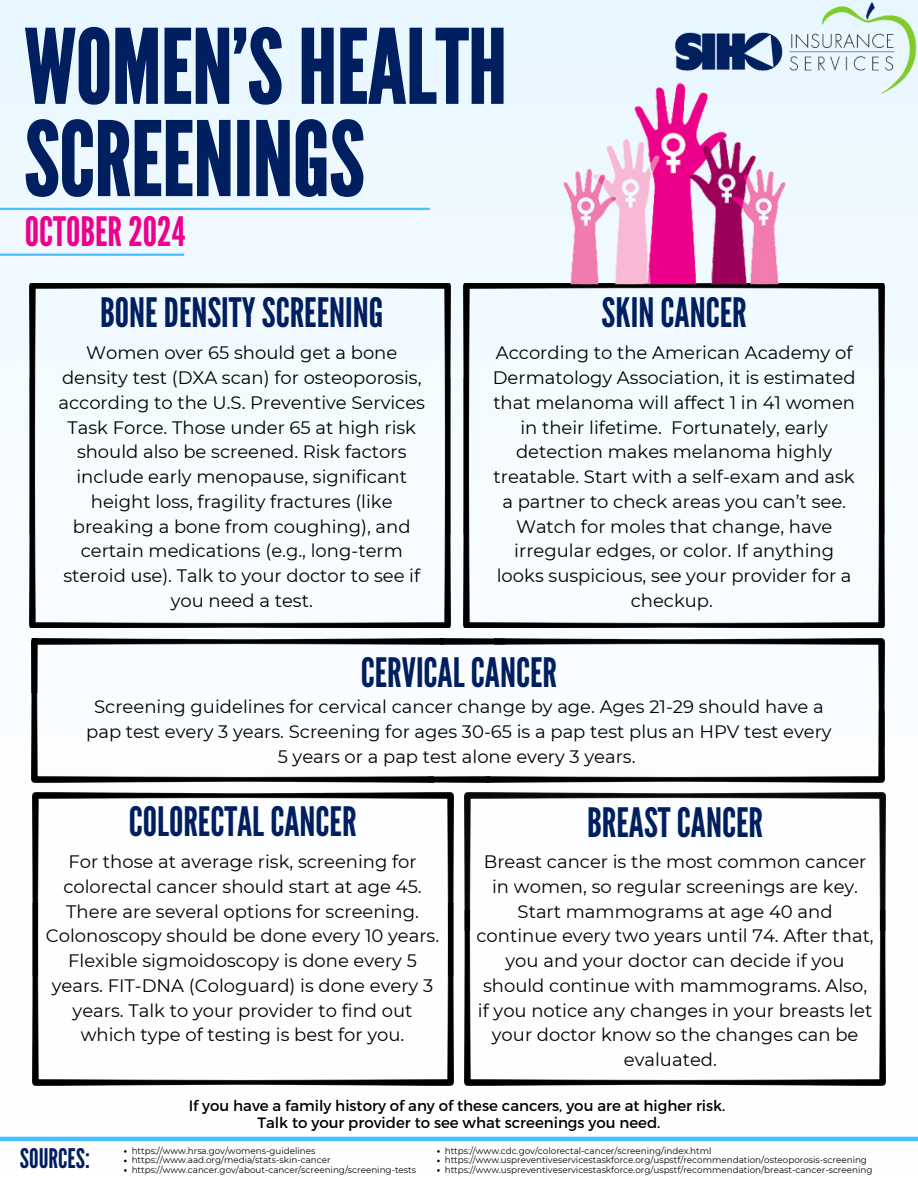
<style>
.page{position:relative;width:918px;height:1188px;background:#fff}
.page>*{position:absolute;margin:0;border:0;box-sizing:border-box;transform-origin:0 0}
.t1{font:101.7px/92.2px "League Gothic";color:#001f60}
.t2{font:40.5px "League Gothic";color:#001f60}
.t3{font:40.5px "League Gothic";color:#ed008c}
.t4{font:27px "League Gothic";color:#001f60}
.t5{font:18px/24.8px "Montserrat";color:#000;text-align:center}
.t6{font:15px/16.8px "Montserrat";color:#000;text-align:center}
.t7{font:8.85px "Montserrat";color:#000}
</style>
<div class="page">
<div style="left:0;top:0;width:918px;height:1188px;background:linear-gradient(to right,#f4faff,#f2f6f9)"></div>
<img style="left:674px;top:0;width:244px;height:96px">
<svg style="left:24px;top:26px;width:480px;height:79px;background:#c7d7e7"></svg>
<svg style="left:25px;top:118px;width:339px;height:80px;background:#c8d6e6"></svg>
<hr style="left:0;top:208px;width:430px;height:2px;background:#46beff">
<hr style="left:0;top:254px;width:184px;height:2px;background:#46beff">
<hr style="left:0;top:1137px;width:918px;height:4px;background:#46beff">
<img style="left:30px;top:283px;width:420px;height:95px">
<img style="left:464px;top:533px;width:421px;height:95px">
<div style="left:464px;top:283px;width:421px;height:250px;background:#f4fbff"></div>
<div style="left:30px;top:378px;width:420px;height:250px;background:#f6fcff"></div>
<img style="left:494px;top:639px;width:391px;height:72px">
<img style="left:31px;top:692px;width:402px;height:91px">
<img style="left:486px;top:711px;width:399px;height:72px">
<img style="left:429px;top:761px;width:61px;height:21px">
<img style="left:31px;top:639px;width:413px;height:53px">
<img style="left:441px;top:639px;width:64px;height:22px">
<img style="left:465px;top:911px;width:421px;height:174px">
<img style="left:32px;top:793px;width:421px;height:111px">
<img style="left:32px;top:904px;width:421px;height:182px">
<img style="left:560px;top:78px;width:227px;height:207px">
<h1 class="t1" style="left:25px;top:23px;width:484px">WOMEN’SHEALTH<br>SCREENINGS</h1>
<h4 class="t3" style="left:25px;top:209px;width:162px">OCTOBER2024</h4>
<p class="t2" style="left:100px;top:289px;width:285px">BONEDENSITYSCREENING</p>
<h2 class="t2" style="left:602px;top:289px;width:147px">SKINCANCER</h2>
<p class="t5" style="left:58px;top:341px;width:368px">Women over 65 should get a bone density test (DXA scan) for osteoporosis, according to the U.S. Preventive Services Task Force. Those under 65 at high risk should also be screened. Risk factors include early menopause, significant height loss, fragility fractures (like breaking a bone from coughing), and certain medications (e.g., long-term steroid use). Talk to your doctor to see if you need a test.</p>
<h2 class="t5" style="left:493px;top:341px;width:364px">According to the American Academy of Dermatology Association, it is estimated that melanoma will affect 1 in 41 women in their lifetime. Fortunately, early detection makes melanoma highly treatable. Start with a self-exam and ask a partner to check areas you can’t see.<br>Watch for moles that change, have irregular edges, or color. If anything looks suspicious, see your provider for a checkup.</h2>
<h4 class="t2" style="left:361px;top:650px;width:198px">CERVICALCANCER</h4>
<h4 class="t5" style="left:86px;top:694px;width:747px">Screening guidelines for cervical cancer change by age. Ages 21-29 should have a pap test every 3 years. Screening for ages 30-65 is a pap test plus an HPV test every<br>5 years or a pap test alone every 3 years.</h4>
<p class="t2" style="left:129px;top:798px;width:229px">COLORECTALCANCER</p>
<p class="t5" style="left:46px;top:849px;width:395px">For those at average risk, screening for colorectal cancer should start at age 45.<br>There are several options for screening.<br>Colonoscopy should be done every 10 years.<br>Flexible sigmoidoscopy is done every 5 years. FIT-DNA (Cologuard) is done every 3 years. Talk to your provider to find out which type of testing is best for you.</p>
<p class="t2" style="left:587px;top:799px;width:178px">BREASTCANCER</p>
<p class="t5" style="left:476px;top:849px;width:399px">Breast cancer is the most common cancer in women, so regular screenings are key.<br>Start mammograms at age 40 and continue every two years until 74. After that, you and your doctor can decide if you should continue with mammograms. Also, if you notice any changes in your breasts let your doctor know so the changes can be evaluated.</p>
<h4 class="t6" style="left:189px;top:1096px;width:538px">If you have a family history of any of these cancers, you are at higher risk.<br>Talk to your provider to see what screenings you need.</h4>
<p class="t7" style="left:445px;top:1145px;width:268px">https://www.cdc.gov/colorectal-cancer/screening/index.html</p>
<p class="t7" style="left:445px;top:1155px;width:424px">https://www.uspreventiveservicestaskforce.org/uspstf/recommendation/osteoporosis-screening</p>
<h2 class="t7" style="left:445px;top:1164px;width:429px">https://www.uspreventiveservicestaskforce.org/uspstf/recommendation/breast-cancer-screening</h2>
<p class="t4" style="left:20px;top:1143px;width:72px">SOURCES:</p>
<p class="t7" style="left:132px;top:1145px;width:185px">https://www.hrsa.gov/womens-guidelines</p>
<p class="t7" style="left:132px;top:1155px;width:201px">https://www.aad.org/media/stats-skin-cancer</p>
<h2 class="t7" style="left:132px;top:1164px;width:286px">https://www.cancer.gov/about-cancer/screening/screening-tests</h2>
</div>
